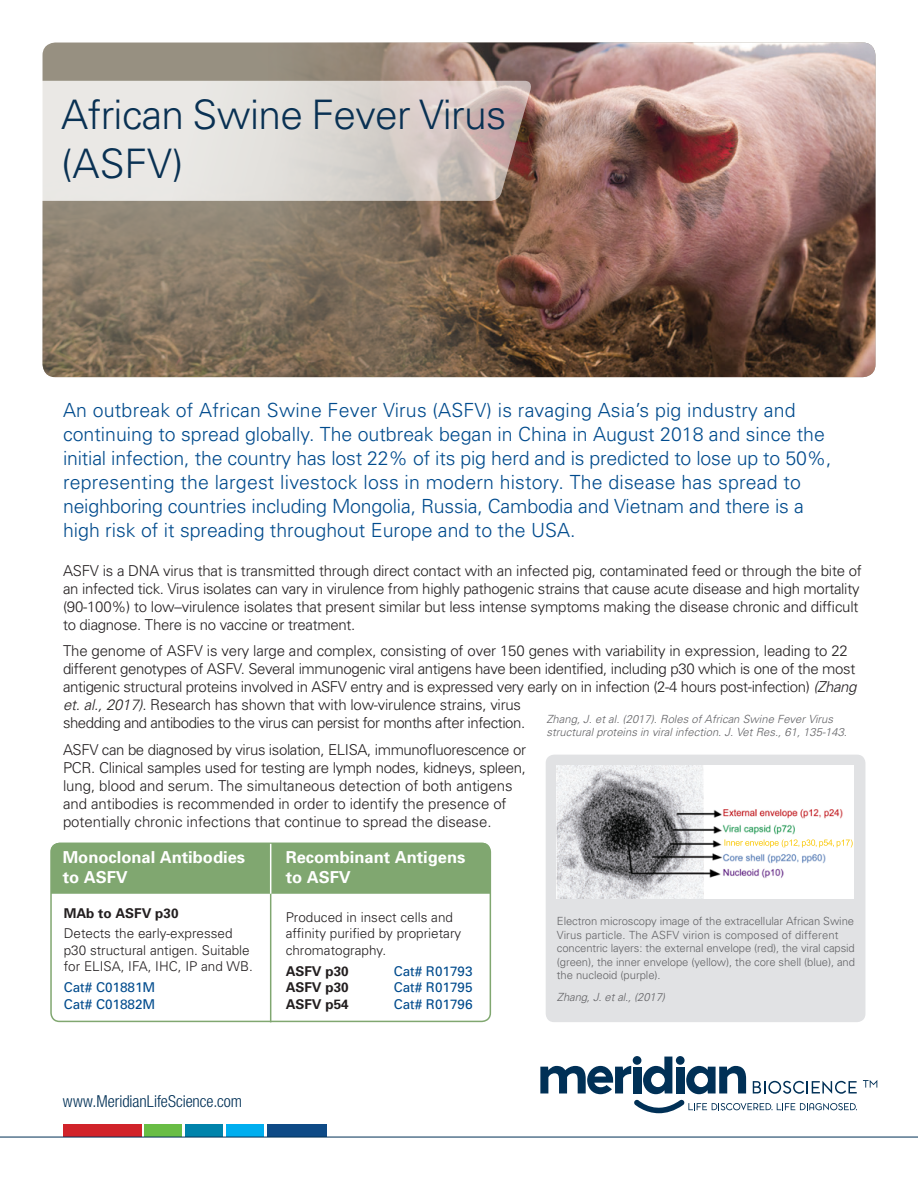
<style>
.page{position:relative;width:918px;height:1188px;background:#fff}
.page>*{position:absolute;margin:0;border:0;box-sizing:border-box;transform-origin:0 0}
.t1{font:300 40.65px/49.5px "Univers";letter-spacing:-.015em;color:#093153}
.intro{font:300 19.5px/24px "Univers";color:#004b8d}
.sunheading_-_green{font:700 16.5px/19.8px "Univers";color:#fff}
.t2{font:300 condensed 16.5px "Helvetica Neue";color:#003056}
.body{font:300 15px/18px "Univers";letter-spacing:-.02em;color:#231f20}
.body-2{font:300 13.5px/16.5px "Univers";color:#231f20}
.body-3{font:13.5px "Univers";color:#004b8d}
.body-4{font:700 13.5px "Univers";color:#231f20}
.body-5{font:300 11.25px/13.5px "Univers";letter-spacing:-.01em;color:#636366}
.body-6{font:italic 300 11.25px/13.5px "Univers";color:#636366}
.s1{font-style:italic}
</style>
<div class="page">
<div style="left:546px;top:755px;width:319px;height:267px;background:#e1e2e4;border-radius:9px"></div>
<div style="left:267px;top:1124px;width:60px;height:13px;background:#0e4a86"></div>
<div style="left:226px;top:1124px;width:38px;height:13px;background:#00aeef"></div>
<div style="left:185px;top:1124px;width:38px;height:13px;background:#0083ab"></div>
<div style="left:63px;top:1124px;width:79px;height:13px;background:#d1232a"></div>
<div style="left:144px;top:1124px;width:38px;height:13px;background:#69bd45"></div>
<hr style="left:0;top:1137px;width:918px;height:1px;background:#003056">
<svg style="left:540px;top:1057px;width:317px;height:57px"></svg>
<svg style="left:863px;top:1080px;width:14px;height:8px"></svg>
<div style="left:50px;top:843px;width:441px;height:179px;border:2px solid #80a770;border-radius:9px"></div>
<div style="left:51px;top:843px;width:439px;height:51px;background:#80a770"></div>
<img style="left:485px;top:43px;width:390px;height:334px">
<img style="left:43px;top:43px;width:442px;height:334px">
<svg style="left:42px;top:81px;width:491px;height:120px;background:#dad3cf"></svg>
<img style="left:557px;top:765px;width:148px;height:133px">
<div style="left:705px;top:765px;width:149px;height:133px;background:#fff"></div>
<svg style="left:724px;top:839px;width:129px;height:9px"></svg>
<hr style="left:270px;top:844px;width:1px;height:178px;background:#80a770">
<hr style="left:270px;top:844px;width:1px;height:50px;background:#fff">
<p class="t1" style="left:61px;top:90px;width:447px">African Swine Fever Virus (ASFV)</p>
<p class="intro" style="left:63px;top:398px;width:770px">An outbreak of African Swine Fever Virus (ASFV) is ravaging Asia’s pig industry and continuing to spread globally. The outbreak began in China in August 2018 and since the initial infection, the country has lost 22% of its pig herd and is predicted to lose up to 50%, representing the largest livestock loss in modern history. The disease has spread to neighboring countries including Mongolia, Russia, Cambodia and Vietnam and there is a high risk of it spreading throughout Europe and to the USA.</p>
<p class="body" style="left:63px;top:562px;width:800px">ASFV is a DNA virus that is transmitted through direct contact with an infected pig, contaminated feed or through the bite of an infected tick. Virus isolates can vary in virulence from highly pathogenic strains that cause acute disease and high mortality (90-100%) to low–virulence isolates that present similar but less intense symptoms making the disease chronic and difficult to diagnose. There is no vaccine or treatment.</p>
<p class="body" style="left:63px;top:642px;width:795px">The genome of ASFV is very large and complex, consisting of over 150 genes with variability in expression, leading to 22 different genotypes of ASFV. Several immunogenic viral antigens have been identified, including p30 which is one of the most antigenic structural proteins involved in ASFV entry and is expressed very early on in infection (2-4 hours post-infection) <span class="s1">(Zhang et. al., 2017)</span>. Research has shown that with low-virulence strains, virus<br>shedding and antibodies to the virus can persist for months after infection.</p>
<p class="body" style="left:63px;top:741px;width:465px">ASFV can be diagnosed by virus isolation, ELISA, immunofluorescence or PCR. Clinical samples used for testing are lymph nodes, kidneys, spleen, lung, blood and serum. The simultaneous detection of both antigens and antibodies is recommended in order to identify the presence of potentially chronic infections that continue to spread the disease.</p>
<p class="body-6" style="left:546px;top:712px;width:302px">Zhang, J. et al. (2017). Roles of African Swine Fever Virus structural proteins in viral infection. J. Vet Res., 61, 135-143.</p>
<p class="sunheading_-_green" style="left:63px;top:848px;width:184px">Monoclonal Antibodies to ASFV</p>
<p class="sunheading_-_green" style="left:286px;top:848px;width:181px">Recombinant Antigens to ASFV</p>
<p class="body-4" style="left:64px;top:905px;width:116px">MAb to ASFV p30</p>
<p class="body-2" style="left:64px;top:925px;width:191px">Detects the early-expressed p30 structural antigen. Suitable for ELISA, IFA, IHC, IP and WB.</p>
<p class="body-3" style="left:64px;top:979px;width:93px">Cat# C01881M</p>
<p class="body-3" style="left:64px;top:996px;width:93px">Cat# C01882M</p>
<p class="body-2" style="left:286px;top:909px;width:177px">Produced in insect cells and affinity purified by proprietary chromatography.</p>
<p class="body-4" style="left:286px;top:963px;width:65px">ASFV p30</p>
<p class="body-3" style="left:394px;top:963px;width:80px">Cat# R01793</p>
<p class="body-4" style="left:286px;top:979px;width:65px">ASFV p30</p>
<p class="body-3" style="left:394px;top:979px;width:80px">Cat# R01795</p>
<p class="body-4" style="left:286px;top:996px;width:65px">ASFV p54</p>
<p class="body-3" style="left:394px;top:996px;width:80px">Cat# R01796</p>
<p class="t2" style="left:63px;top:1092px;width:181px">www.MeridianLifeScience.com</p>
<p class="body-5" style="left:557px;top:915px;width:300px">Electron microscopy image of the extracellular African Swine Virus particle. The ASFV virion is composed of different concentric layers: the external envelope (red), the viral capsid (green), the inner envelope (yellow), the core shell (blue), and the nucleoid (purple).</p>
<p class="body-6" style="left:557px;top:991px;width:110px">Zhang, J. et al., (2017)</p>
</div>
